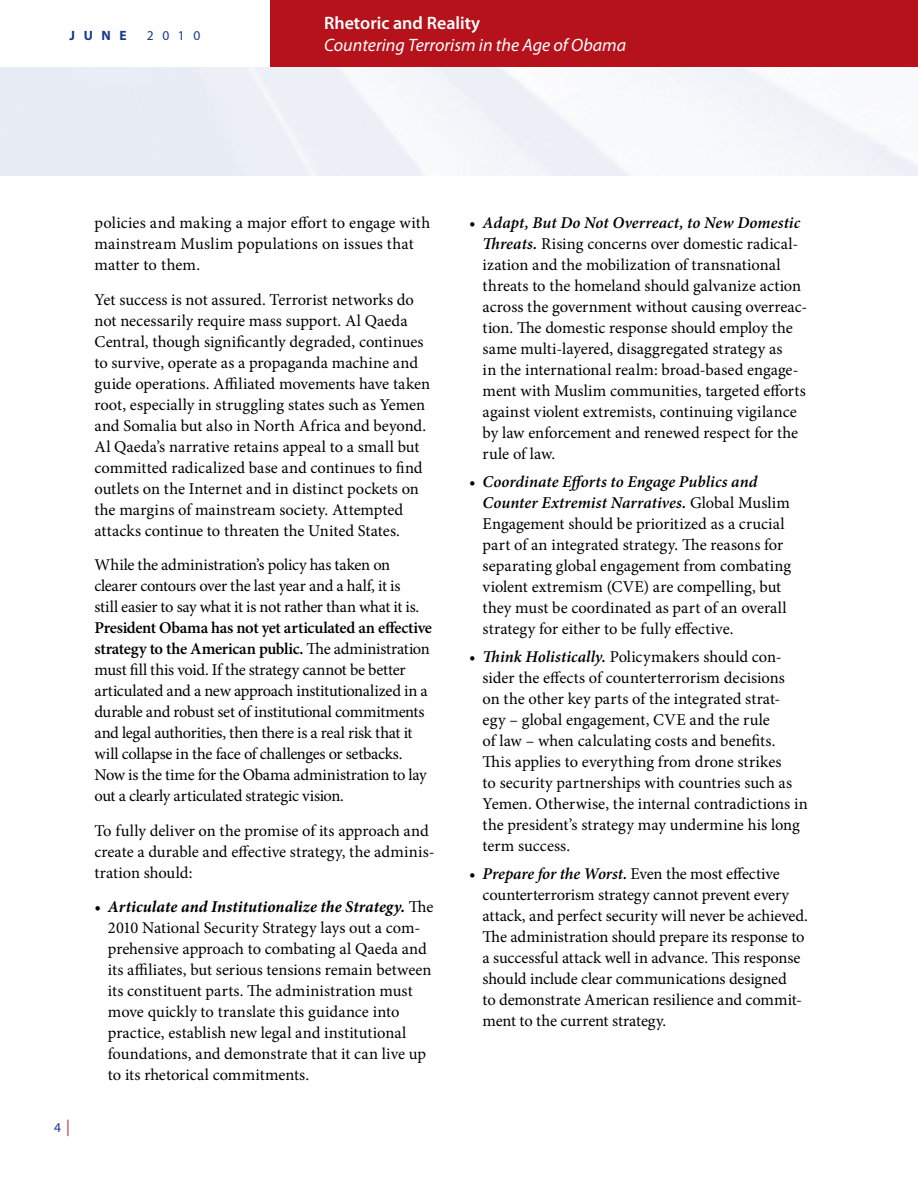
<style>
.page{position:relative;width:918px;height:1188px;background:#fff}
.page>*{position:absolute;margin:0;border:0;box-sizing:border-box;transform-origin:0 0}
.t1{font:italic 18px/21.6px "Myriad Pro";color:#fff}
.t2{font:16.5px/21px "Minion Pro";color:#000}
.t3{font:16.5px/21px "Minion Pro";letter-spacing:-.02em;color:#000}
.t4{font:13.5px "Myriad Pro";color:#19398a}
.t5{font:700 13.5px "Myriad Pro";color:#19398a}
.s1{font-weight:600;font-style:normal}
.s2{font-size:16.5px;color:#b5121b}
.s3{font-weight:600}
.s4{font-weight:700;font-style:italic}
.s5{font-weight:600;font-style:italic}
</style>
<div class="page">
<div style="left:270px;top:0;width:648px;height:68px;background:#b5121b"></div>
<p class="t5" style="left:70px;top:27px;width:59px">JUNE</p>
<p class="t4" style="left:147px;top:28px;width:55px">2010</p>
<p class="t1" style="left:324px;top:12px;width:304px"><span class="s1">Rhetoric and Reality<br></span>Countering Terrorism in the Age of Obama</p>
<p class="t4" style="left:54px;top:1119px;width:17px">4 <span class="s2">|</span></p>
<p class="t2" style="left:94px;top:212px;width:337px">policies and making a major effort to engage with mainstream Muslim populations on issues that matter to them.</p>
<p class="t2" style="left:94px;top:289px;width:337px">Yet success is not assured. Terrorist networks do not necessarily require mass support. Al Qaeda Central, though significantly degraded, continues to survive, operate as a propaganda machine and guide operations. Affiliated movements have taken root, especially in struggling states such as Yemen and Somalia but also in North Africa and beyond.<br>Al Qaeda’s narrative retains appeal to a small but committed radicalized base and continues to find outlets on the Internet and in distinct pockets on the margins of mainstream society. Attempted attacks continue to threaten the United States.</p>
<p class="t3" style="left:94px;top:554px;width:339px">While the administration’s policy has taken on clearer contours over the last year and a half, it is<br>still easier to say what it is not rather than what it is.<br><span class="s3">President Obama has not yet articulated an effective strategy to the American public.</span> The administration must fill this void. If the strategy cannot be better articulated and a new approach institutionalized in a durable and robust set of institutional commitments and legal authorities, then there is a real risk that it will collapse in the face of challenges or setbacks.<br>Now is the time for the Obama administration to lay out a clearly articulated strategic vision.</p>
<p class="t2" style="left:94px;top:820px;width:342px">To fully deliver on the promise of its approach and create a durable and effective strategy, the adminis&shy;tration should:</p>
<p class="t2" style="left:108px;top:896px;width:327px;text-indent:-13px"><span class="s4">• Articulate and Institutionalize the Strategy.</span> The 2010 National Security Strategy lays out a com&shy;prehensive approach to combating al Qaeda and its affiliates, but serious tensions remain between its constituent parts. The administration must move quickly to translate this guidance into practice, establish new legal and institutional foundations, and demonstrate that it can live up to its rhetorical commitments.</p>
<p class="t2" style="left:483px;top:212px;width:326px;text-indent:-13px"><span class="s5">• Adapt, But Do Not Overreact, to New Domestic Threats.</span> Rising concerns over domestic radical&shy;ization and the mobilization of transnational threats to the homeland should galvanize action across the government without causing overreac&shy;tion. The domestic response should employ the same multi-layered, disaggregated strategy as<br>in the international realm: broad-based engage&shy;ment with Muslim communities, targeted efforts against violent extremists, continuing vigilance by law enforcement and renewed respect for the rule of law.</p>
<p class="t2" style="left:483px;top:471px;width:310px;text-indent:-13px"><span class="s5">• Coordinate Efforts to Engage Publics and Counter Extremist Narratives.</span> Global Muslim Engagement should be prioritized as a crucial part of an integrated strategy. The reasons for separating global engagement from combating violent extremism (CVE) are compelling, but they must be coordinated as part of an overall strategy for either to be fully effective.</p>
<p class="t2" style="left:483px;top:646px;width:327px;text-indent:-14px"><span class="s5">• Think Holistically.</span> Policymakers should con&shy;sider the effects of counterterrorism decisions<br>on the other key parts of the integrated strat-<br>egy – global engagement, CVE and the rule<br>of law – when calculating costs and benefits.<br>This applies to everything from drone strikes<br>to security partnerships with countries such as Yemen. Otherwise, the internal contradictions in the president’s strategy may undermine his long term success.</p>
<p class="t2" style="left:483px;top:863px;width:327px;text-indent:-13px"><span class="s5">• Prepare for the Worst.</span> Even the most effective counterterrorism strategy cannot prevent every attack, and perfect security will never be achieved.<br>The administration should prepare its response to a successful attack well in advance. This response should include clear communications designed<br>to demonstrate American resilience and commit&shy;ment to the current strategy.</p>
</div>
